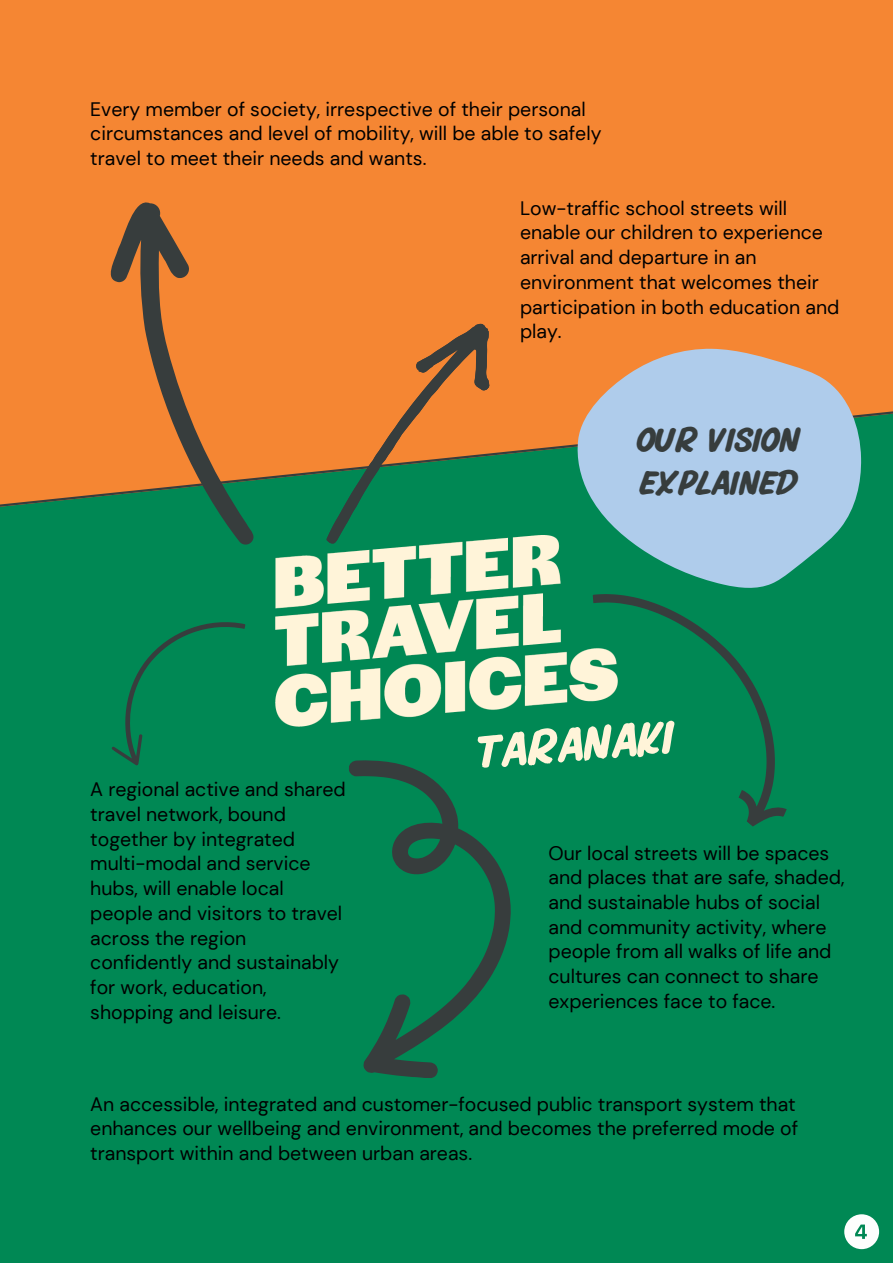
<style>
.page{position:relative;width:893px;height:1264px;background:#fff}
.page>*{position:absolute;margin:0;border:0;box-sizing:border-box;transform-origin:0 0}
.t1{font:52.05px "Chonky Brush";color:#fff4d9}
.t2{font:37.5px "Chonky Brush";color:#373d3d}
.t3{font:19.5px/24.8px "DM Sans";color:#000}
</style>
<div class="page">
<div style="left:0;top:0;width:892px;height:1262px;background:#008854"></div>
<div style="left:0;top:0;width:892px;height:536px;background:#f58633"></div>
<img style="left:275px;top:536px;width:285px;height:190px">
<svg style="left:16px;top:189px;width:354px;height:359px;background:#c38038"></svg>
<svg style="left:349px;top:760px;width:162px;height:318px"></svg>
<svg style="left:300px;top:306px;width:217px;height:258px;fill:#f58633"></svg>
<svg style="left:548px;top:558px;width:239px;height:269px"></svg>
<svg style="left:111px;top:622px;width:135px;height:144px"></svg>
<svg style="left:576px;top:348px;width:285px;height:242px;fill:#afcceb"></svg>
<svg style="left:844px;top:1214px;width:35px;height:35px"></svg>
<p class="t3" style="left:90px;top:96px;width:512px">Every member of society, irrespective of their personal circumstances and level of mobility, will be able to safely travel to meet their needs and wants.</p>
<p class="t3" style="left:520px;top:196px;width:321px">Low-traffic school streets will enable our children to experience arrival and departure in an environment that welcomes their participation in both education and play.</p>
<p class="t2" style="left:637px;top:417px;width:164px">OUR VISION</p>
<p class="t2" style="left:640px;top:460px;width:159px">EXPLAINED</p>
<p class="t3" style="left:90px;top:777px;width:257px">A regional active and shared travel network, bound together by integrated multi-modal and service hubs, will enable local people and visitors to travel across the region confidently and sustainably for work, education, shopping and leisure.</p>
<p class="t1" style="left:474px;top:721px;width:199px;rotate:-5deg">TARANAKI</p>
<p class="t3" style="left:548px;top:840px;width:282px">Our local streets will be spaces</p>
<p class="t3" style="left:548px;top:865px;width:297px">and places that are safe, shaded,</p>
<p class="t3" style="left:548px;top:890px;width:273px">and sustainable hubs of social</p>
<p class="t3" style="left:548px;top:914px;width:279px">and community activity, where</p>
<p class="t3" style="left:548px;top:939px;width:284px">people from all walks of life and</p>
<p class="t3" style="left:548px;top:964px;width:271px">cultures can connect to share</p>
<p class="t3" style="left:548px;top:988px;width:228px">experiences face to face.</p>
<p class="t3" style="left:90px;top:1091px;width:709px">An accessible, integrated and customer-focused public transport system that enhances our wellbeing and environment, and becomes the preferred mode of transport within and between urban areas.</p>
</div>
